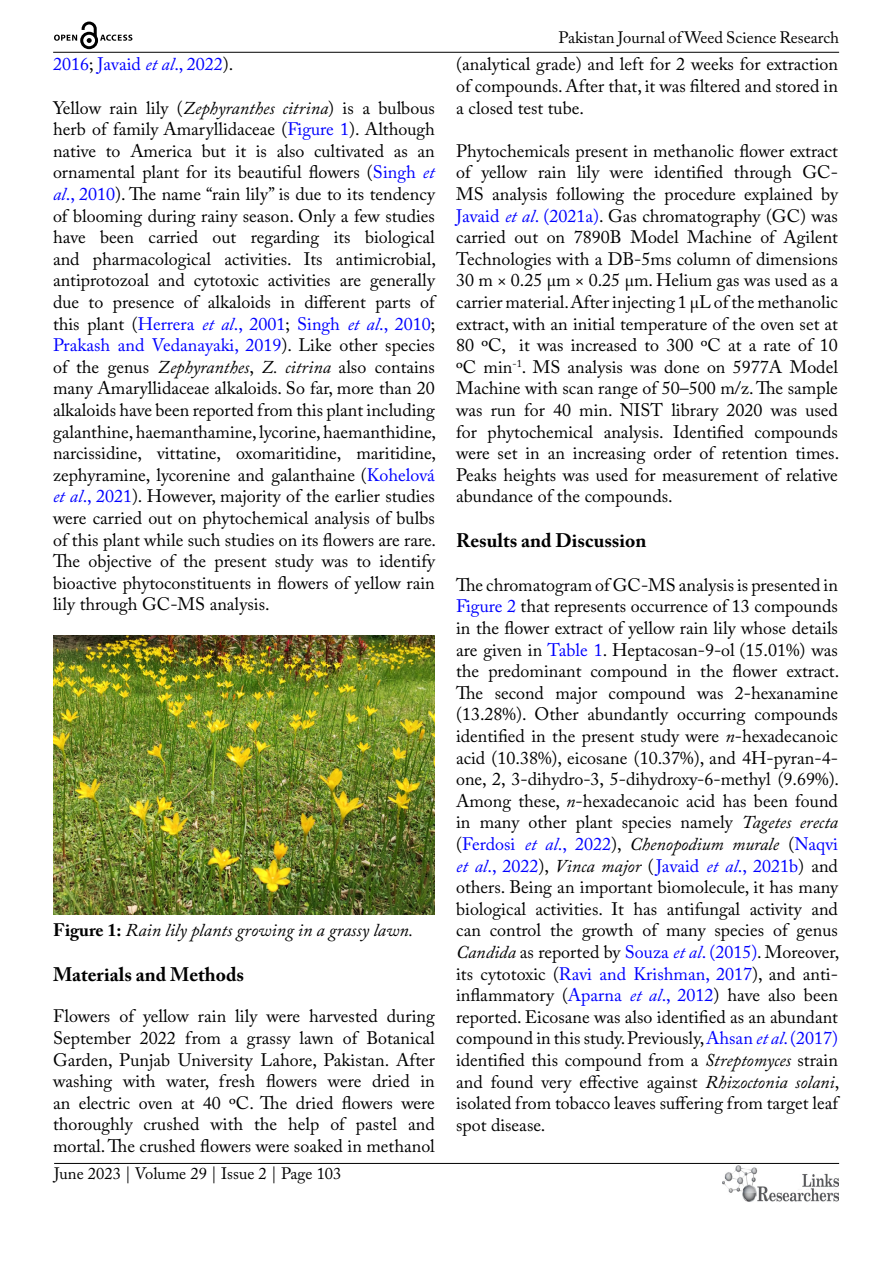
<style>
.page{position:relative;width:893px;height:1263px;background:#fff}
.page>*{position:absolute;margin:0;border:0;box-sizing:border-box;transform-origin:0 0}
.t1{font:700 19.5px "Adobe Caslon Pro";color:#000}
.t2{font:18px/21.6px "Adobe Caslon Pro";color:#000;text-align:justify}
.t3{font:italic 18px "Adobe Caslon Pro";color:#000}
.t4{font:18px "Adobe Caslon Pro";color:#00f}
.t5{font:16.5px "Adobe Caslon Pro";color:#000}
.s1{color:#000}
.s2{font-style:italic}
.s3{color:#00f}
.s4{font-style:italic;color:#00f}
.s5{font-weight:700;font-style:normal}
</style>
<div class="page">
<hr style="left:53px;top:52px;width:786px;height:1px;background:#000">
<hr style="left:54px;top:1163px;width:785px;height:1px;background:#000">
<img style="left:722px;top:1166px;width:117px;height:36px">
<svg style="left:54px;top:22px;width:78px;height:27px"></svg>
<img style="left:53px;top:636px;width:382px;height:278px">
<p class="t4" style="left:53px;top:54px;width:182px">2016<span class="s1">;</span> Javaid <span class="s2">et al</span>., 2022<span class="s1">).</span></p>
<p class="t2" style="left:53px;top:97px;width:385px">Yellow rain lily (<span class="s2">Zephyranthes citrina</span>) is a bulbous herb of family Amaryllidaceae (<span class="s3">Figure 1</span>). Although native to America but it is also cultivated as an ornamental plant for its beautiful flowers (<span class="s3">Singh</span> <span class="s4">et al</span><span class="s3">., 2010</span>). The name “rain lily” is due to its tendency of blooming during rainy season. Only a few studies have been carried out regarding its biological and pharmacological activities. Its antimicrobial, antiprotozoal and cytotoxic activities are generally due to presence of alkaloids in different parts of this plant (<span class="s3">Herrera</span> <span class="s4">et al</span><span class="s3">., 2001</span>; <span class="s3">Singh</span> <span class="s4">et al</span><span class="s3">., 2010</span>; <span class="s3">Prakash and Vedanayaki, 2019</span>). Like other species of the genus <span class="s2">Zephyranthes</span>, <span class="s2">Z. citrina</span> also contains many Amaryllidaceae alkaloids. So far, more than 20 alkaloids have been reported from this plant including galanthine, haemanthamine, lycorine, haemanthidine, narcissidine, vittatine, oxomaritidine, maritidine, zephyramine, lycorenine and galanthaine (<span class="s3">Kohelová </span><span class="s4">et al</span><span class="s3">., 2021</span>). However, majority of the earlier studies were carried out on phytochemical analysis of bulbs of this plant while such studies on its flowers are rare.<br>The objective of the present study was to identify bioactive phytoconstituents in flowers of yellow rain lily through GC-MS analysis.</p>
<p class="t3" style="left:53px;top:919px;width:362px"><span class="s5">Figure 1:</span> Rain lily plants growing in a grassy lawn.</p>
<p class="t1" style="left:53px;top:963px;width:193px">Materials and Methods</p>
<p class="t2" style="left:53px;top:1005px;width:383px">Flowers of yellow rain lily were harvested during September 2022 from a grassy lawn of Botanical Garden, Punjab University Lahore, Pakistan. After washing with water, fresh flowers were dried in an electric oven at 40 ºC. The dried flowers were thoroughly crushed with the help of pastel and mortal. The crushed flowers were soaked in methanol</p>
<p class="t5" style="left:54px;top:1164px;width:289px">June 2023 | Volume 29 | Issue 2 | Page 103</p>
<p class="t5" style="left:558px;top:27px;width:282px">Pakistan Journal of Weed Science Research</p>
<p class="t2" style="left:456px;top:53px;width:383px">(analytical grade) and left for 2 weeks for extraction of compounds. After that, it was filtered and stored in a closed test tube.</p>
<p class="t2" style="left:456px;top:140px;width:385px">Phytochemicals present in methanolic flower extract of yellow rain lily were identified through GC-MS analysis following the procedure explained by <span class="s3">Javaid</span> <span class="s4">et al</span><span class="s3">. (2021a)</span>. Gas chromatography (GC) was carried out on 7890B Model Machine of Agilent Technologies with a DB-5ms column of dimensions 30 m × 0.25 μm × 0.25 μm. Helium gas was used as a carrier material. After injecting 1 µL of the methanolic extract, with an initial temperature of the oven set at 80 ºC, it was increased to 300 ºC at a rate of 10 ºC min<sup>-1</sup>. MS analysis was done on 5977A Model Machine with scan range of 50–500 m/z. The sample was run for 40 min. NIST library 2020 was used for phytochemical analysis. Identified compounds were set in an increasing order of retention times.<br>Peaks heights was used for measurement of relative abundance of the compounds.</p>
<p class="t1" style="left:456px;top:529px;width:192px">Results and Discussion</p>
<p class="t2" style="left:456px;top:574px;width:385px">The chromatogram of GC-MS analysis is presented in <span class="s3">Figure 2</span> that represents occurrence of 13 compounds in the flower extract of yellow rain lily whose details are given in <span class="s3">Table 1</span>. Heptacosan-9-ol (15.01%) was the predominant compound in the flower extract.<br>The second major compound was 2-hexanamine (13.28%). Other abundantly occurring compounds identified in the present study were <span class="s2">n</span>-hexadecanoic acid (10.38%), eicosane (10.37%), and 4H-pyran-4- one, 2, 3-dihydro-3, 5-dihydroxy-6-methyl (9.69%).<br>Among these, <span class="s2">n</span>-hexadecanoic acid has been found in many other plant species namely <span class="s2">Tagetes erecta </span>(<span class="s3">Ferdosi</span> <span class="s4">et al</span><span class="s3">., 2022</span>), <span class="s2">Chenopodium murale</span> (<span class="s3">Naqvi </span><span class="s4">et al</span><span class="s3">., 2022</span>), <span class="s2">Vinca major</span> (<span class="s3">Javaid</span> <span class="s4">et al</span><span class="s3">., 2021b</span>) and others. Being an important biomolecule, it has many biological activities. It has antifungal activity and can control the growth of many species of genus <span class="s2">Candida</span> as reported by <span class="s3">Souza</span> <span class="s4">et al</span><span class="s3">. (2015)</span>. Moreover, its cytotoxic (<span class="s3">Ravi and Krishman, 2017</span>), and anti&shy;inflammatory (<span class="s3">Aparna</span> <span class="s4">et al</span><span class="s3">., 2012</span>) have also been reported. Eicosane was also identified as an abundant compound in this study. Previously, <span class="s3">Ahsan</span> <span class="s4">et al</span><span class="s3">. (2017) </span>identified this compound from a <span class="s2">Streptomyces</span> strain and found very effective against <span class="s2">Rhizoctonia solani</span>, isolated from tobacco leaves suffering from target leaf spot disease.</p>
</div>
